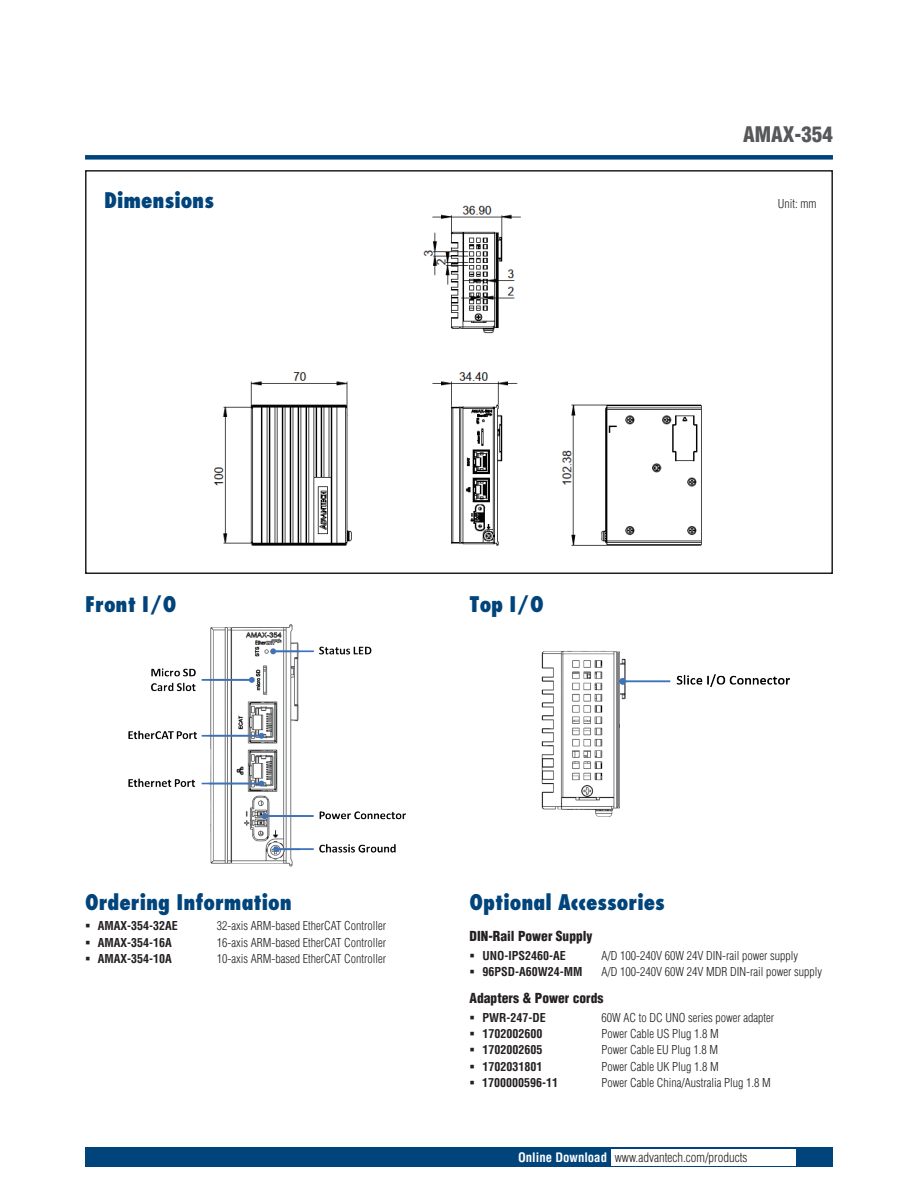
<style>
.page{position:relative;width:918px;height:1188px;background:#fff}
.page>*{position:absolute;margin:0;border:0;box-sizing:border-box;transform-origin:0 0}
.t1{font:800 condensed 21px "Futura";color:#00447b}
.t2{font:900 condensed 21px "Helvetica";color:#57585a}
.t3{font:900 condensed 13.5px "Helvetica";color:#231f20}
.t4{font:300 condensed 12.75px "Helvetica";color:#231f20}
.t5{font:300 condensed 12px "Helvetica";color:#231f20}
.t6{font:700 condensed 12px "Helvetica";color:#231f20}
.s1{font-weight:700;color:#fff}
</style>
<div class="page">
<div style="left:85px;top:155px;width:748px;height:5px;background:#00447b"></div>
<div style="left:85px;top:1147px;width:748px;height:20px;background:#00447b"></div>
<div style="left:611px;top:1149px;width:184px;height:16px;background:#fff"></div>
<div style="left:85px;top:170px;width:748px;height:404px;border:2px solid #231f20"></div>
<img style="left:213px;top:205px;width:489px;height:341px">
<img style="left:128px;top:624px;width:278px;height:243px">
<img style="left:541px;top:650px;width:249px;height:167px">
<h1 class="t1" style="left:104px;top:187px;width:111px">Dimensions</h1>
<h1 class="t1" style="left:85px;top:591px;width:93px">Front I/O</h1>
<h1 class="t1" style="left:470px;top:591px;width:76px">Top I/O</h1>
<h1 class="t2" style="left:743px;top:121px;width:91px">AMAX-354</h1>
<p class="t5" style="left:778px;top:196px;width:40px">Unit: mm</p>
<h1 class="t1" style="left:85px;top:889px;width:208px">Ordering Information</h1>
<p class="t6" style="left:98px;top:918px;width:82px">AMAX-354-32AE</p>
<p class="t5" style="left:217px;top:918px;width:171px">32-axis ARM-based EtherCAT Controller</p>
<p class="t6" style="left:98px;top:935px;width:76px">AMAX-354-16A</p>
<p class="t5" style="left:217px;top:935px;width:171px">16-axis ARM-based EtherCAT Controller</p>
<p class="t6" style="left:98px;top:951px;width:76px">AMAX-354-10A</p>
<p class="t5" style="left:217px;top:951px;width:171px">10-axis ARM-based EtherCAT Controller</p>
<h1 class="t1" style="left:470px;top:889px;width:197px">Optional Accessories</h1>
<p class="t3" style="left:470px;top:928px;width:125px">DIN-Rail Power Supply</p>
<p class="t6" style="left:482px;top:948px;width:85px">UNO-IPS2460-AE</p>
<p class="t5" style="left:601px;top:948px;width:198px">A/D 100-240V 60W 24V DIN-rail power supply</p>
<p class="t6" style="left:482px;top:964px;width:102px">96PSD-A60W24-MM</p>
<p class="t5" style="left:601px;top:964px;width:222px">A/D 100-240V 60W 24V MDR DIN-rail power supply</p>
<p class="t3" style="left:470px;top:990px;width:135px">Adapters &amp; Power cords</p>
<p class="t6" style="left:482px;top:1010px;width:65px">PWR-247-DE</p>
<p class="t5" style="left:601px;top:1010px;width:174px">60W AC to DC UNO series power adapter</p>
<p class="t6" style="left:482px;top:1026px;width:61px">1702002600</p>
<p class="t5" style="left:601px;top:1026px;width:119px">Power Cable US Plug 1.8 M</p>
<p class="t6" style="left:482px;top:1043px;width:61px">1702002605</p>
<p class="t5" style="left:601px;top:1043px;width:118px">Power Cable EU Plug 1.8 M</p>
<p class="t6" style="left:482px;top:1059px;width:61px">1702031801</p>
<p class="t5" style="left:601px;top:1059px;width:119px">Power Cable UK Plug 1.8 M</p>
<p class="t6" style="left:482px;top:1075px;width:77px">1700000596-11</p>
<p class="t5" style="left:601px;top:1075px;width:171px">Power Cable China/Australia Plug 1.8 M</p>
<p class="t4" style="left:518px;top:1149px;width:231px"><span class="s1">Online Download</span> www.advantech.com/products</p>
</div>
